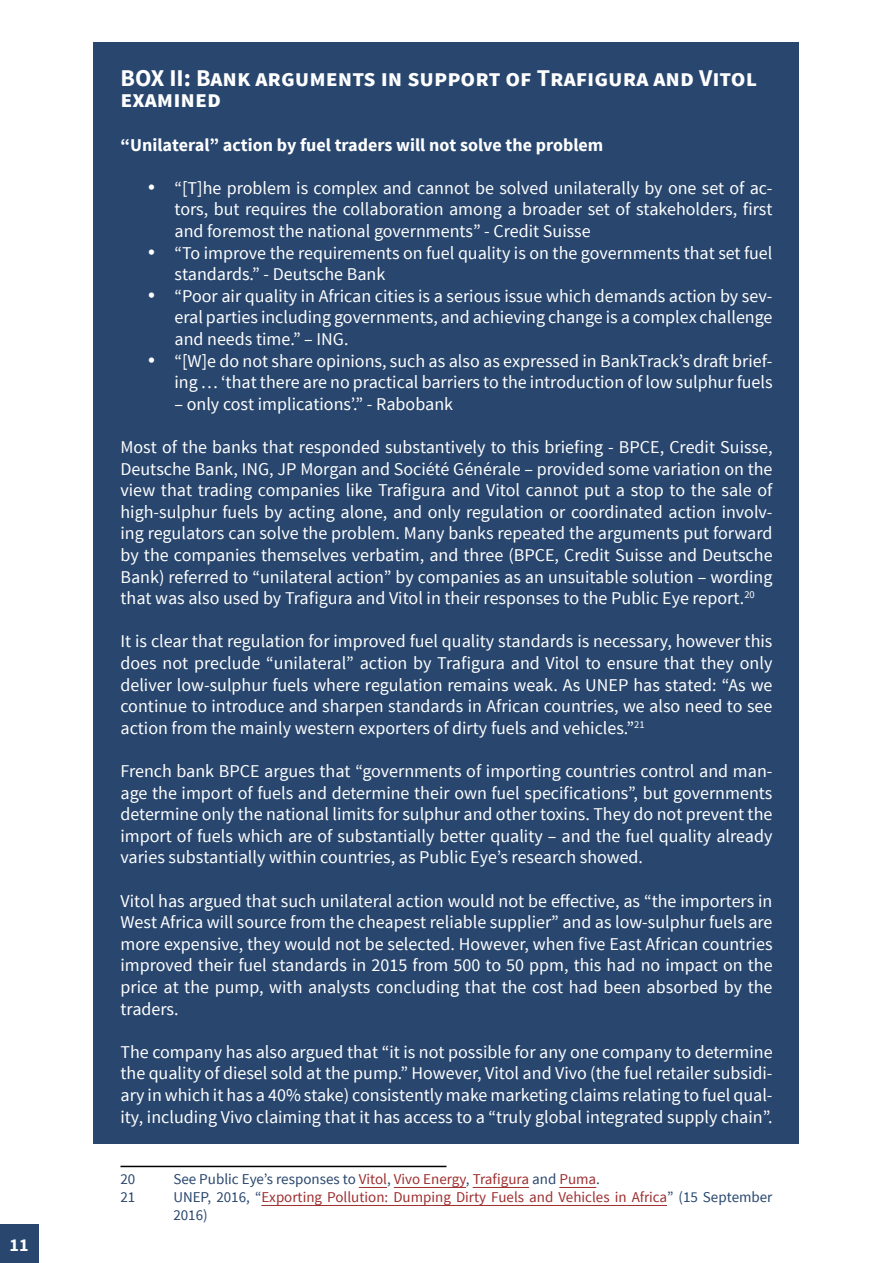
<style>
.page{position:relative;width:893px;height:1263px;background:#fff}
.page>*{position:absolute;margin:0;border:0;box-sizing:border-box;transform-origin:0 0}
.t1{font:700 24px/21.6px "Source Sans Pro";color:#fff}
.t2{font:18px/21.6px "Source Sans Pro";color:#fff;text-align:justify}
.t3{font:700 18px "Source Sans Pro";color:#fff}
.t4{font:15px/18px "Source Sans Pro";color:#9e2e30}
.t5{font:15px "Source Sans Pro";color:#28466e}
.s1{color:#9e2e30}
.s2{color:#28466e}
</style>
<div class="page">
<div style="left:0;top:1225px;width:38px;height:38px;background:#28466e"></div>
<div style="left:94px;top:43px;width:705px;height:1101px;background:#28466e"></div>
<hr style="left:120px;top:1166px;width:326px;height:1px;background:#000">
<svg style="left:359px;top:1187px;width:28px;height:1px"></svg>
<hr style="left:394px;top:1187px;width:72px;height:1px;background:#9e2e30">
<hr style="left:473px;top:1187px;width:56px;height:1px;background:#9e2e30">
<hr style="left:559px;top:1187px;width:37px;height:1px;background:#9e2e30">
<hr style="left:261px;top:1205px;width:406px;height:1px;background:#9e2e30">
<p class="t3" style="left:10px;top:1233px;width:21px">11</p>
<h1 class="t1" style="left:120px;top:68px;width:638px">BOX II: Bank arguments in support of Trafigura and Vitol examined</h1>
<p class="t3" style="left:120px;top:133px;width:484px">“Unilateral” action by fuel traders will not solve the problem</p>
<p class="t2" style="left:174px;top:177px;width:599px;text-indent:-27px">• “[T]he problem is complex and cannot be solved unilaterally by one set of ac&shy;tors, but requires the collaboration among a broader set of stakeholders, first and foremost the national governments” - Credit Suisse</p>
<p class="t2" style="left:174px;top:242px;width:599px;text-indent:-27px">• “To improve the requirements on fuel quality is on the governments that set fuel standards.” - Deutsche Bank</p>
<p class="t2" style="left:174px;top:285px;width:600px;text-indent:-27px">• “Poor air quality in African cities is a serious issue which demands action by sev&shy;eral parties including governments, and achieving change is a complex challenge and needs time.” – ING.</p>
<p class="t2" style="left:147px;top:350px;width:627px;text-align:right">• “[W]e do not share opinions, such as also as expressed in BankTrack’s draft brief&shy;ing … ‘that there are no practical barriers to the introduction of low sulphur fuels</p>
<p class="t2" style="left:174px;top:393px;width:280px">– only cost implications’.” - Rabobank</p>
<p class="t2" style="left:120px;top:436px;width:654px">Most of the banks that responded substantively to this briefing - BPCE, Credit Suisse, Deutsche Bank, ING, JP Morgan and Société Générale – provided some variation on the view that trading companies like Trafigura and Vitol cannot put a stop to the sale of high-sulphur fuels by acting alone, and only regulation or coordinated action involv&shy;ing regulators can solve the problem. Many banks repeated the arguments put forward by the companies themselves verbatim, and three (BPCE, Credit Suisse and Deutsche Bank) referred to “unilateral action” by companies as an unsuitable solution – wording that was also used by Trafigura and Vitol in their responses to the Public Eye report.<sup>20</sup></p>
<p class="t2" style="left:120px;top:631px;width:654px">It is clear that regulation for improved fuel quality standards is necessary, however this does not preclude “unilateral” action by Trafigura and Vitol to ensure that they only deliver low-sulphur fuels where regulation remains weak. As UNEP has stated: “As we continue to introduce and sharpen standards in African countries, we also need to see action from the mainly western exporters of dirty fuels and vehicles.”<sup>21</sup></p>
<p class="t2" style="left:120px;top:760px;width:654px">French bank BPCE argues that “governments of importing countries control and man&shy;age the import of fuels and determine their own fuel specifications”, but governments determine only the national limits for sulphur and other toxins. They do not prevent the import of fuels which are of substantially better quality – and the fuel quality already varies substantially within countries, as Public Eye’s research showed.</p>
<p class="t2" style="left:120px;top:890px;width:654px">Vitol has argued that such unilateral action would not be effective, as “the importers in West Africa will source from the cheapest reliable supplier” and as low-sulphur fuels are more expensive, they would not be selected. However, when five East African countries improved their fuel standards in 2015 from 500 to 50 ppm, this had no impact on the price at the pump, with analysts concluding that the cost had been absorbed by the traders.</p>
<p class="t2" style="left:120px;top:1041px;width:654px">The company has also argued that “it is not possible for any one company to determine the quality of diesel sold at the pump.” However, Vitol and Vivo (the fuel retailer subsidi&shy;ary in which it has a 40% stake) consistently make marketing claims relating to fuel qual&shy;ity, including Vivo claiming that it has access to a “truly global integrated supply chain”.</p>
<p class="t5" style="left:120px;top:1170px;width:16px">20</p>
<p class="t5" style="left:173px;top:1170px;width:428px">See Public Eye’s responses to <span class="s1">Vitol</span>, <span class="s1">Vivo Energy</span>, <span class="s1">Trafigura</span> and <span class="s1">Puma</span>.</p>
<p class="t5" style="left:120px;top:1188px;width:16px">21</p>
<p class="t4" style="left:173px;top:1189px;width:601px"><span class="s2">UNEP, 2016, “</span>Exporting Pollution: Dumping Dirty Fuels and Vehicles in Africa<span class="s2">” (15 September<br>2016)</span></p>
</div>
